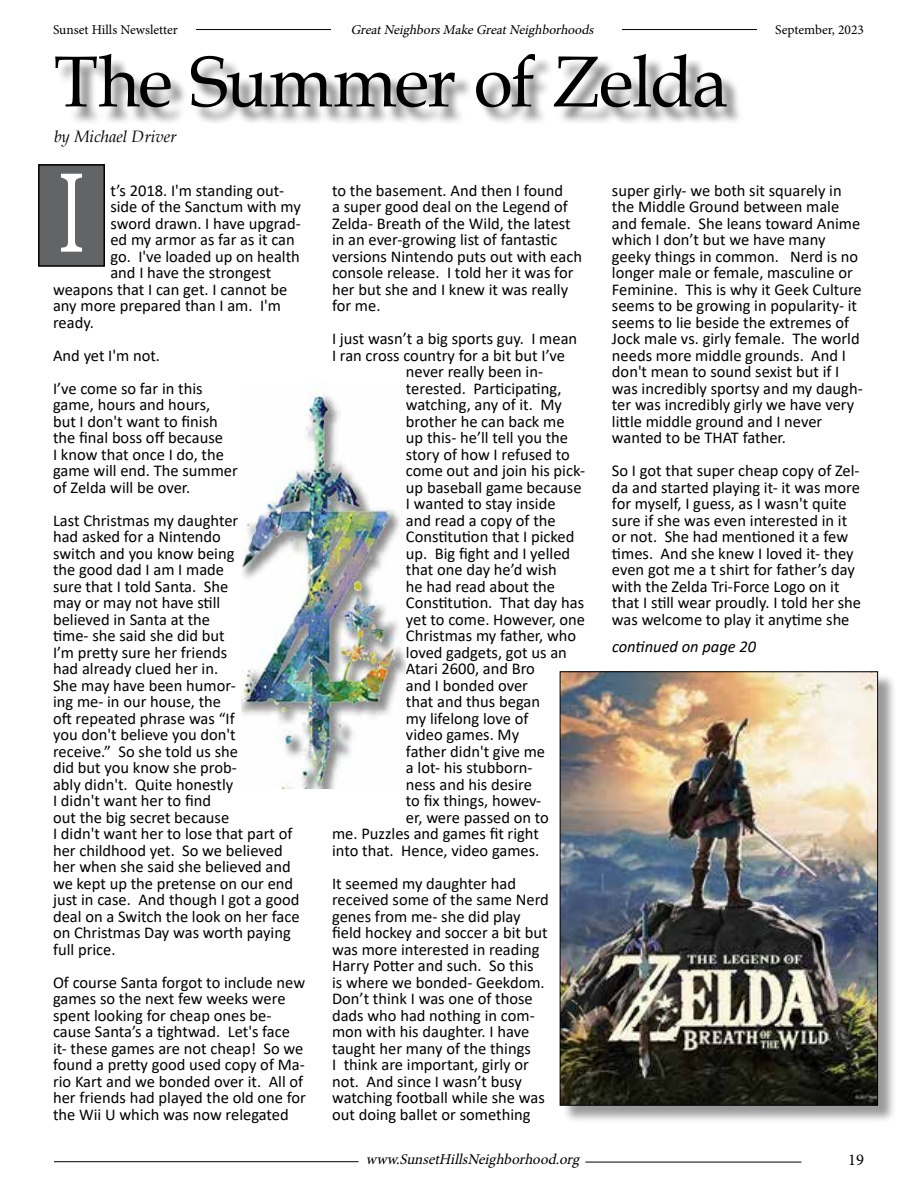
<style>
.page{position:relative;width:918px;height:1188px;background:#fff}
.page>*{position:absolute;margin:0;border:0;box-sizing:border-box;transform-origin:0 0}
.t1{font:112.5px "Georgia";color:#fff;scale:.6 1}
.t2{font:72px "Book Antiqua";letter-spacing:-.02em;color:#000}
.t3{font:16.5px/16.5px "Calibri";color:#000}
.t4{font:italic 16.5px "Calibri";color:#000}
.t5{font:italic 16.5px "Book Antiqua";color:#000}
.t6{font:16.5px "Minion Pro";color:#000}
.t7{font:italic 15px "Minion Pro";color:#000}
.t8{font:italic 13.5px "Minion Pro";color:#000}
.t9{font:13.5px "Minion Pro";color:#000}
</style>
<div class="page">
<hr style="left:54px;top:1161px;width:305px;height:1px;background:#000">
<hr style="left:585px;top:1162px;width:216px;height:1px;background:#000">
<hr style="left:196px;top:29px;width:135px;height:1px;background:#000">
<hr style="left:622px;top:29px;width:135px;height:1px;background:#000">
<div style="left:562px;top:674px;width:335px;height:451px;background:#000;opacity:.4"></div>
<img style="left:562px;top:673px;width:314px;height:431px">
<div style="left:560px;top:671px;width:318px;height:435px;border:1px solid #000"></div>
<img style="left:242px;top:383px;width:164px;height:405px">
<div style="left:58px;top:57px;width:687px;height:68px;background:#000;opacity:.55"></div>
<div style="left:39px;top:165px;width:65px;height:101px;background:#636466"></div>
<div style="left:38px;top:164px;width:67px;height:103px;border:2px solid #000"></div>
<p class="t9" style="left:53px;top:20px;width:126px">Sunset Hills Newsletter</p>
<p class="t8" style="left:351px;top:21px;width:248px">GreatNeighborsMakeGreatNeighborhoods</p>
<p class="t9" style="left:775px;top:21px;width:90px">September, 2023</p>
<h2 class="t2" style="left:54px;top:32px;width:676px">The Summer of Zelda</h2>
<p class="t5" style="left:54px;top:124px;width:124px">by Michael Driver</p>
<h1 class="t1" style="left:58px;top:145px;width:45px">I</h1>
<p class="t3" style="left:110px;top:182px;width:175px">t’s 2018. I'm standing out-</p>
<p class="t3" style="left:110px;top:198px;width:192px">side of the Sanctum with my</p>
<p class="t3" style="left:110px;top:215px;width:192px">sword drawn. I have upgrad-</p>
<p class="t3" style="left:110px;top:231px;width:186px">ed my armor as far as it can</p>
<p class="t3" style="left:110px;top:248px;width:191px">go. I've loaded up on health</p>
<p class="t3" style="left:110px;top:264px;width:162px">and I have the strongest</p>
<p class="t3" style="left:53px;top:281px;width:236px">weapons that I can get. I cannot be</p>
<p class="t3" style="left:53px;top:297px;width:230px">any more prepared than I am. I'm</p>
<p class="t3" style="left:53px;top:314px;width:42px">ready.</p>
<p class="t3" style="left:53px;top:339px;width:151px;line-height:33px">And yet I'm not.<br>I’ve come so far in this</p>
<p class="t3" style="left:53px;top:396px;width:186px">game, hours and hours,<br>but I don't want to finish the final boss off because<br>I know that once I do, the game will end. The summer of Zelda will be over.</p>
<p class="t3" style="left:53px;top:512px;width:248px">Last Christmas my daughter<br>had asked for a Nintendo<br>switch and you know being<br>the good dad I am I made<br>sure that I told Santa. She<br>may or may not have still<br>believed in Santa at the<br>time- she said she did but<br>I’m pretty sure her friends<br>had already clued her in.<br>She may have been humor-<br>ing me- in our house, the<br>oft repeated phrase was “If<br>you don't believe you don't<br>receive.” So she told us she<br>did but you know she prob-<br>ably didn't. Quite honestly<br>I didn't want her to find<br>out the big secret because<br>I didn't want her to lose that part of her childhood yet. So we believed her when she said she believed and we kept up the pretense on our end just in case. And though I got a good deal on a Switch the look on her face on Christmas Day was worth paying full price.</p>
<p class="t3" style="left:53px;top:974px;width:254px">Of course Santa forgot to include new games so the next few weeks were spent looking for cheap ones be&shy;cause Santa’s a tightwad. Let's face it- these games are not cheap! So we found a pretty good used copy of Ma&shy;rio Kart and we bonded over it. All of her friends had played the old one for the Wii U which was now relegated</p>
<p class="t3" style="left:332px;top:182px;width:251px">to the basement. And then I found<br>a super good deal on the Legend of<br>Zelda- Breath of the Wild, the latest in an ever-growing list of fantastic versions Nintendo puts out with each console release. I told her it was for her but she and I knew it was really for me.</p>
<p class="t3" style="left:332px;top:330px;width:247px">I just wasn’t a big sports guy. I mean</p>
<p class="t3" style="left:332px;top:347px;width:235px">I ran cross country for a bit but I’ve</p>
<p class="t3" style="left:406px;top:363px;width:139px">never really been in-</p>
<p class="t3" style="left:406px;top:380px;width:157px">terested. Participating,</p>
<p class="t3" style="left:406px;top:396px;width:158px">watching, any of it. My</p>
<p class="t3" style="left:406px;top:413px;width:160px">brother he can back me</p>
<p class="t3" style="left:406px;top:429px;width:164px">up this- he’ll tell you the</p>
<p class="t3" style="left:406px;top:446px;width:165px">story of how I refused to</p>
<p class="t3" style="left:406px;top:462px;width:181px">come out and join his pick-</p>
<p class="t3" style="left:406px;top:479px;width:177px">up baseball game because</p>
<p class="t3" style="left:406px;top:495px;width:151px">I wanted to stay inside</p>
<p class="t3" style="left:406px;top:512px;width:151px">and read a copy of the</p>
<p class="t3" style="left:406px;top:528px;width:170px">Constitution that I picked</p>
<p class="t3" style="left:406px;top:545px;width:166px">up. Big fight and I yelled</p>
<p class="t3" style="left:406px;top:561px;width:152px">that one day he’d wish</p>
<p class="t3" style="left:406px;top:578px;width:151px">he had read about the</p>
<p class="t3" style="left:406px;top:594px;width:180px">Constitution. That day has</p>
<p class="t3" style="left:406px;top:611px;width:181px">yet to come. However, one</p>
<p class="t3" style="left:406px;top:627px;width:172px">Christmas my father, who</p>
<p class="t3" style="left:406px;top:644px;width:162px">loved gadgets, got us an</p>
<p class="t3" style="left:406px;top:660px;width:131px">Atari 2600, and Bro</p>
<p class="t3" style="left:406px;top:677px;width:124px">and I bonded over</p>
<p class="t3" style="left:406px;top:693px;width:136px">that and thus began</p>
<p class="t3" style="left:406px;top:710px;width:124px">my lifelong love of</p>
<p class="t3" style="left:406px;top:726px;width:115px">video games. My</p>
<p class="t3" style="left:406px;top:743px;width:141px">father didn't give me</p>
<p class="t3" style="left:406px;top:759px;width:128px">a lot- his stubborn-</p>
<p class="t3" style="left:406px;top:776px;width:127px">ness and his desire</p>
<p class="t3" style="left:406px;top:792px;width:137px">to fix things, howev-</p>
<p class="t3" style="left:406px;top:809px;width:144px">er, were passed on to</p>
<p class="t3" style="left:332px;top:825px;width:208px">me. Puzzles and games fit right</p>
<p class="t3" style="left:332px;top:842px;width:209px">into that. Hence, video games.</p>
<p class="t3" style="left:332px;top:875px;width:218px">It seemed my daughter had received some of the same Nerd genes from me- she did play field hockey and soccer a bit but was more interested in reading<br>Harry Potter and such. So this<br>is where we bonded- Geekdom.<br>Don’t think I was one of those dads who had nothing in com&shy;mon with his daughter. I have taught her many of the things<br>I think are important, girly or not. And since I wasn’t busy watching football while she was out doing ballet or something</p>
<p class="t3" style="left:612px;top:182px;width:252px">super girly- we both sit squarely in the Middle Ground between male and female. She leans toward Anime which I don’t but we have many geeky things in common. Nerd is no longer male or female, masculine or Feminine. This is why it Geek Culture seems to be growing in popularity- it seems to lie beside the extremes of Jock male vs. girly female. The world needs more middle grounds. And I don't mean to sound sexist but if I was incredibly sportsy and my daugh&shy;ter was incredibly girly we have very little middle ground and I never wanted to be THAT father.</p>
<p class="t3" style="left:612px;top:462px;width:251px">So I got that super cheap copy of Zel&shy;da and started playing it- it was more for myself, I guess, as I wasn't quite sure if she was even interested in it or not. She had mentioned it a few times. And she knew I loved it- they even got me a t shirt for father’s day with the Zelda Tri-Force Logo on it that I still wear proudly. I told her she was welcome to play it anytime she</p>
<p class="t4" style="left:612px;top:635px;width:146px">continued on page 20</p>
<p class="t7" style="left:366px;top:1150px;width:219px">www.SunsetHillsNeighborhood.org</p>
<p class="t6" style="left:848px;top:1149px;width:17px">19</p>
</div>
